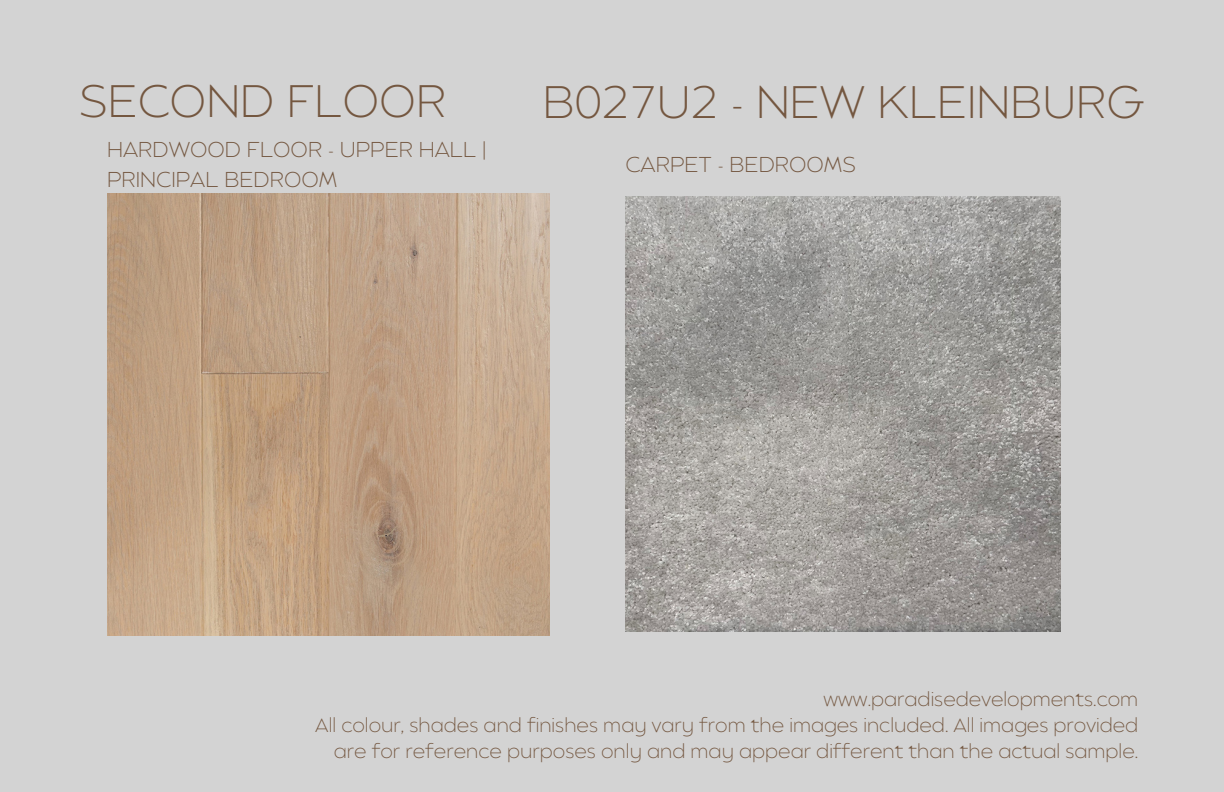
<style>
.page{position:relative;width:1224px;height:792px;background:#d3d3d3}
.page>*{position:absolute;margin:0;border:0;box-sizing:border-box;transform-origin:0 0}
.t1{font:200 45.5px "Balgin";color:#745740}
.t2{font:200 21.5px/30px "Balgin";color:#745740}
.t3{font:200 19px/26.2px "Balgin";color:#745740;text-align:right}
</style>
<div class="page">
<img style="left:107px;top:193px;width:443px;height:443px">
<img style="left:626px;top:197px;width:435px;height:435px">
<p class="t1" style="left:79px;top:83px;width:369px">SECOND FLOOR</p>
<p class="t1" style="left:543px;top:84px;width:604px">B027U2 - NEW KLEINBURG</p>
<p class="t2" style="left:107px;top:136px;width:381px">HARDWOOD FLOOR - UPPER HALL |<br>PRINCIPAL BEDROOM</p>
<p class="t2" style="left:626px;top:151px;width:232px">CARPET - BEDROOMS</p>
<p class="t3" style="left:824px;top:688px;width:316px">www.paradisedevelopments.com</p>
<p class="t3" style="left:315px;top:714px;width:824px">All colour, shades and finishes may vary from the images included. All images provided are for reference purposes only and may appear different than the actual sample.</p>
</div>
